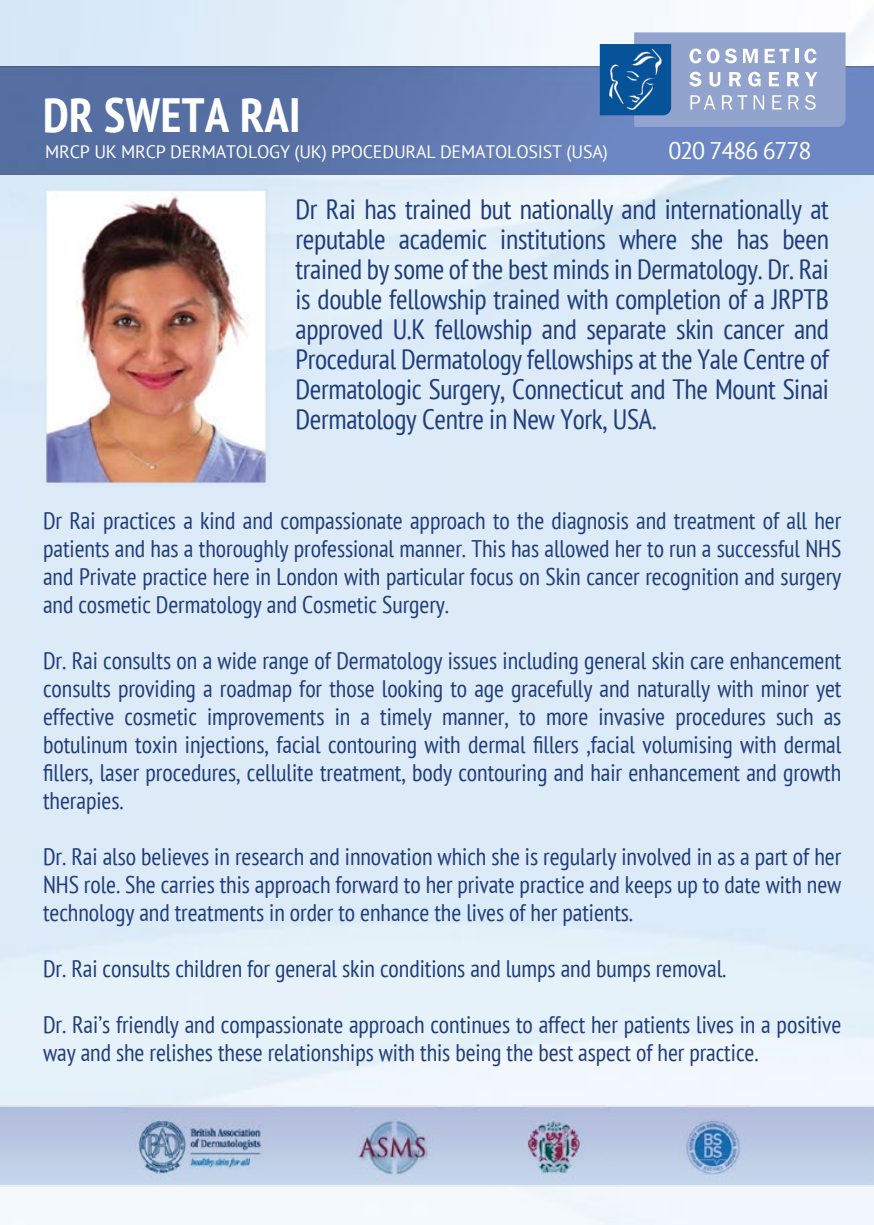
<style>
.page{position:relative;width:874px;height:1225px;background:#fff}
.page>*{position:absolute;margin:0;border:0;box-sizing:border-box;transform-origin:0 0}
.t1{font:700 condensed 48px "PT Sans";letter-spacing:.01em;color:#fff}
.t2{font:condensed 28px/30px "PT Sans";letter-spacing:-.01em;color:#1f3d7b;text-align:justify}
.t3{font:condensed 24px/28px "PT Sans";letter-spacing:-.005em;color:#1f3d7b;text-align:justify}
.t4{font:24px "PT Sans";letter-spacing:-.045em;color:#fff}
.t5{font:18px "PT Sans";letter-spacing:-.01em;color:#fff}
</style>
<div class="page">
<img style="left:0;top:1px;width:873px;height:1224px">
<h1 class="t1" style="left:43px;top:84px;width:259px">DR SWETA RAI</h1>
<p class="t5" style="left:45px;top:140px;width:563px">MRCP UK MRCP DERMATOLOGY (UK) PPOCEDURAL DEMATOLOSIST (USA)</p>
<p class="t4" style="left:668px;top:135px;width:145px">020 7486 6778</p>
<p class="t2" style="left:295px;top:193px;width:534px">Dr Rai has trained but nationally and internationally at reputable academic institutions where she has been trained by some of the best minds in Dermatology. Dr. Rai is double fellowship trained with completion of a JRPTB approved U.K fellowship and separate skin cancer and Procedural Dermatology fellowships at the Yale Centre of Dermatologic Surgery, Connecticut and The Mount Sinai Dermatology Centre in New York, USA.</p>
<p class="t3" style="left:43px;top:505px;width:799px">Dr Rai practices a kind and compassionate approach to the diagnosis and treatment of all her patients and has a thoroughly professional manner. This has allowed her to run a successful NHS and Private practice here in London with particular focus on Skin cancer recognition and surgery and cosmetic Dermatology and Cosmetic Surgery.</p>
<p class="t3" style="left:43px;top:645px;width:799px">Dr. Rai consults on a wide range of Dermatology issues including general skin care enhancement consults providing a roadmap for those looking to age gracefully and naturally with minor yet effective cosmetic improvements in a timely manner, to more invasive procedures such as botulinum toxin injections, facial contouring with dermal fillers ,facial volumising with dermal fillers, laser procedures, cellulite treatment, body contouring and hair enhancement and growth therapies.</p>
<p class="t3" style="left:43px;top:841px;width:799px">Dr. Rai also believes in research and innovation which she is regularly involved in as a part of her NHS role. She carries this approach forward to her private practice and keeps up to date with new technology and treatments in order to enhance the lives of her patients.</p>
<p class="t3" style="left:43px;top:953px;width:684px">Dr. Rai consults children for general skin conditions and lumps and bumps removal.</p>
<p class="t3" style="left:43px;top:1009px;width:799px">Dr. Rai’s friendly and compassionate approach continues to affect her patients lives in a positive way and she relishes these relationships with this being the best aspect of her practice.</p>
</div>
